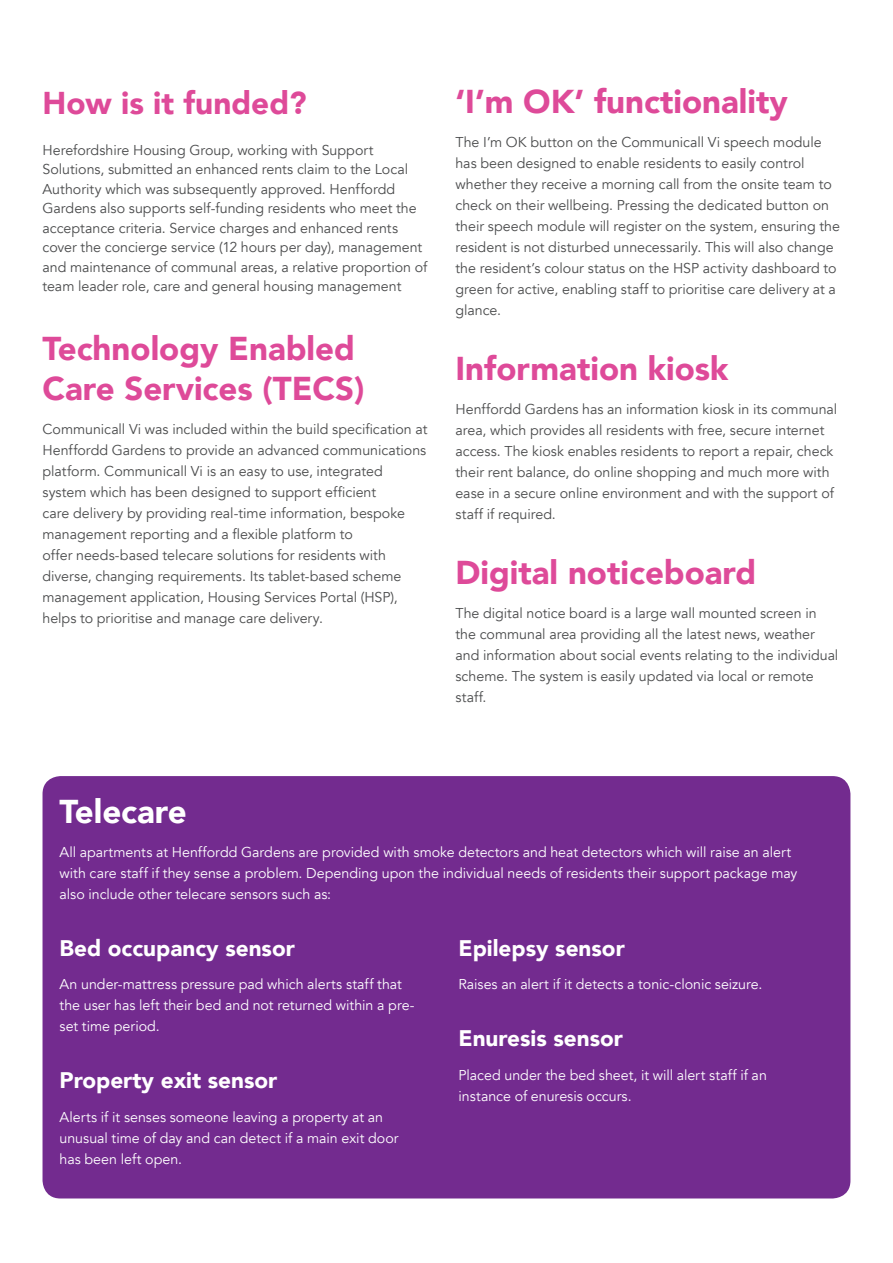
<style>
.page{position:relative;width:893px;height:1263px;background:#fff}
.page>*{position:absolute;margin:0;border:0;box-sizing:border-box;transform-origin:0 0}
._03_pink_header{font:900 33px/39.6px "Avenir";color:#de4a99}
._03_pink_header-2{font:900 33px "Avenir";color:#fff}
._03_pink_header-3{font:900 31.5px "Avenir";color:#de4a99}
._00_pink_header{font:900 22.5px "Avenir";color:#fff}
._00_main_copy{font:14.25px/21px "Avenir";color:#4b4c4d}
._00_main_copy-2{font:14.25px/21px "Avenir";color:#fff}
._03_pink_header-4{font:14.25px/19.5px "Avenir";color:#4b4c4d}
</style>
<div class="page">
<div style="left:43px;top:776px;width:807px;height:422px;background:#732b8f;border-radius:18px"></div>
<p class="_03_pink_header-3" style="left:43px;top:76px;width:266px">How is it funded?</p>
<p class="_03_pink_header-4" style="left:43px;top:140px;width:386px">Herefordshire Housing Group, working with Support Solutions, submitted an enhanced rents claim to the Local Authority which was subsequently approved. Henffordd Gardens also supports self-funding residents who meet the acceptance criteria. Service charges and enhanced rents cover the concierge service (12 hours per day), management and maintenance of communal areas, a relative proportion of team leader role, care and general housing management</p>
<p class="_03_pink_header" style="left:43px;top:328px;width:324px">Technology Enabled<br>Care Services (TECS)</p>
<p class="_00_main_copy" style="left:43px;top:419px;width:387px">Communicall Vi was included within the build specification at Henffordd Gardens to provide an advanced communications platform. Communicall Vi is an easy to use, integrated system which has been designed to support efficient<br>care delivery by providing real-time information, bespoke management reporting and a flexible platform to<br>offer needs-based telecare solutions for residents with diverse, changing requirements. Its tablet-based scheme management application, Housing Services Portal (HSP), helps to prioritise and manage care delivery.</p>
<p class="_03_pink_header" style="left:455px;top:81px;width:334px">‘I’m OK’ functionality</p>
<p class="_00_main_copy" style="left:455px;top:132px;width:386px">The I’m OK button on the Communicall Vi speech module has been designed to enable residents to easily control whether they receive a morning call from the onsite team to check on their wellbeing. Pressing the dedicated button on their speech module will register on the system, ensuring the resident is not disturbed unnecessarily. This will also change the resident’s colour status on the HSP activity dashboard to green for active, enabling staff to prioritise care delivery at a glance.</p>
<p class="_03_pink_header" style="left:455px;top:348px;width:275px">Information kiosk</p>
<p class="_00_main_copy" style="left:455px;top:399px;width:383px">Henffordd Gardens has an information kiosk in its communal area, which provides all residents with free, secure internet access. The kiosk enables residents to report a repair, check their rent balance, do online shopping and much more with ease in a secure online environment and with the support of staff if required.</p>
<p class="_03_pink_header" style="left:455px;top:552px;width:302px">Digital noticeboard</p>
<p class="_00_main_copy" style="left:455px;top:602px;width:384px">The digital notice board is a large wall mounted screen in the communal area providing all the latest news, weather and information about social events relating to the individual scheme. The system is easily updated via local or remote staff.</p>
<p class="_03_pink_header-2" style="left:60px;top:783px;width:129px">Telecare</p>
<p class="_00_main_copy-2" style="left:60px;top:842px;width:739px">All apartments at Henffordd Gardens are provided with smoke detectors and heat detectors which will raise an alert with care staff if they sense a problem. Depending upon the individual needs of residents their support package may also include other telecare sensors such as:</p>
<p class="_00_pink_header" style="left:60px;top:928px;width:237px">Bed occupancy sensor</p>
<p class="_00_main_copy-2" style="left:60px;top:974px;width:357px">An under-mattress pressure pad which alerts staff that the user has left their bed and not returned within a pre&shy;set time period.</p>
<p class="_00_pink_header" style="left:60px;top:1061px;width:219px">Property exit sensor</p>
<p class="_00_main_copy-2" style="left:60px;top:1106px;width:340px">Alerts if it senses someone leaving a property at an unusual time of day and can detect if a main exit door has been left open.</p>
<p class="_00_pink_header" style="left:459px;top:928px;width:168px">Epilepsy sensor</p>
<p class="_00_main_copy-2" style="left:459px;top:974px;width:305px">Raises an alert if it detects a tonic-clonic seizure.</p>
<p class="_00_pink_header" style="left:459px;top:1019px;width:166px">Enuresis sensor</p>
<p class="_00_main_copy-2" style="left:459px;top:1064px;width:310px">Placed under the bed sheet, it will alert staff if an instance of enuresis occurs.</p>
</div>
